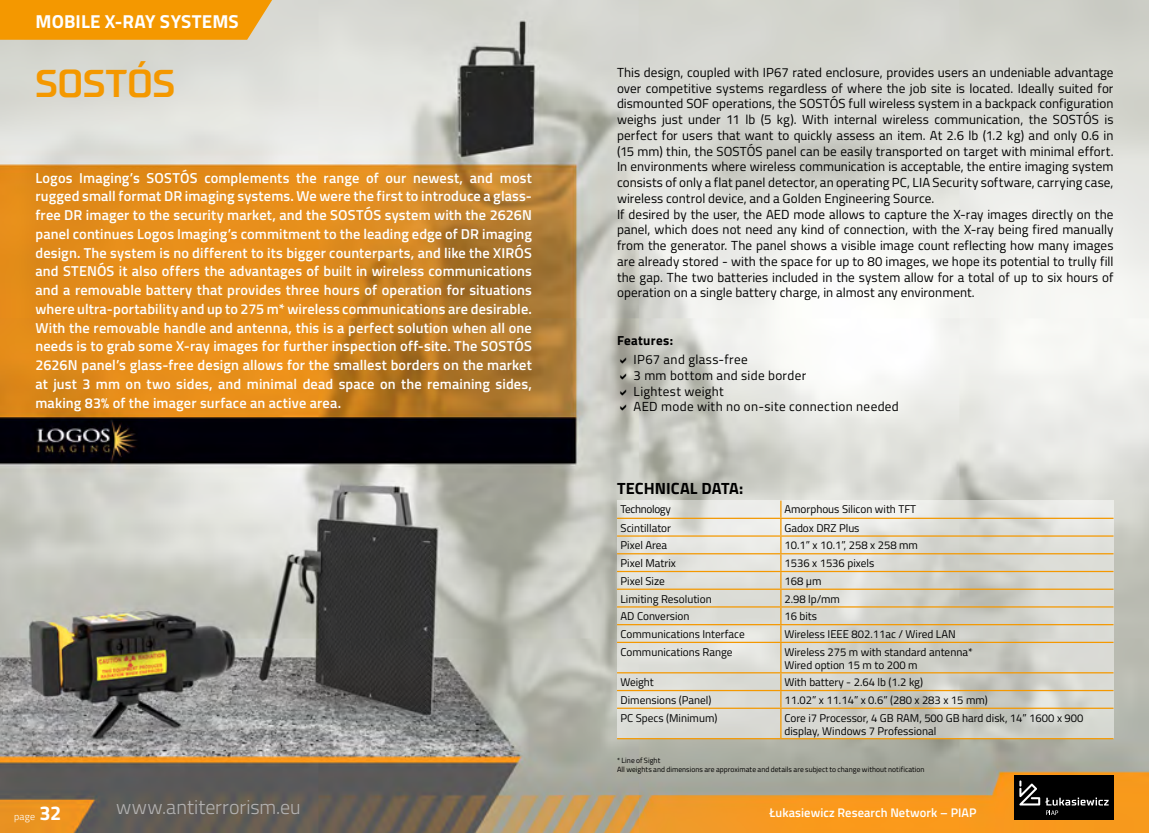
<style>
.page{position:relative;width:1149px;height:833px;background:#fff}
.page>*{position:absolute;margin:0;border:0;box-sizing:border-box;transform-origin:0 0}
.t1{font:700 38.75px "TT Supermolot";color:#f49800}
.t2{font:300 20px "Titillium Web";color:#b3b2b2}
.t3{font:700 18.75px "Titillium Web";letter-spacing:.005em;color:#fff}
.t4{font:700 16.25px "Titillium Web";color:#000}
.t5{font:600 14.38px/18.8px "Titillium Web";letter-spacing:.01em;color:#fff;text-align:justify}
.t6{font:13.12px/15.8px "Titillium Web";letter-spacing:.005em;color:#000}
.t7{font:13.12px/15.8px "Titillium Web";letter-spacing:.025em;color:#000}
.t8{font:700 13.12px "Titillium Web";letter-spacing:.025em;color:#000}
.t9{font:600 12.5px "Titillium Web";letter-spacing:.01em;color:#fff}
.t10{font:11.25px/13.5px "Titillium Web";color:#000}
.t11{font:11.25px "Titillium Web";letter-spacing:-.03em;color:#000}
.t12{font:300 10px "Titillium Web";color:#fff}
.t13{font:7.5px/9px "Titillium Web";letter-spacing:.005em;color:#000}
.s1{font-weight:700;font-size:20px}
</style>
<div class="page">
<img style="left:0;top:0;width:1148px;height:833px">
<div style="left:0;top:0;width:272px;height:40px;background:#f49800"></div>
<svg style="left:617px;top:500px;width:496px;height:238px;background:#d9d8d1"></svg>
<hr style="left:617px;top:518px;width:163px;height:1px;background:#f49800">
<hr style="left:780px;top:518px;width:333px;height:1px;background:#f49800">
<hr style="left:617px;top:535px;width:163px;height:1px;background:#f49800">
<hr style="left:780px;top:535px;width:333px;height:1px;background:#f49800">
<hr style="left:617px;top:553px;width:163px;height:1px;background:#f49800">
<hr style="left:780px;top:553px;width:333px;height:1px;background:#f49800">
<hr style="left:617px;top:571px;width:163px;height:1px;background:#f49800">
<hr style="left:780px;top:571px;width:333px;height:1px;background:#f49800">
<hr style="left:617px;top:588px;width:163px;height:2px;background:#f49800">
<hr style="left:780px;top:588px;width:333px;height:2px;background:#f49800">
<hr style="left:617px;top:606px;width:163px;height:1px;background:#f49800">
<hr style="left:780px;top:606px;width:333px;height:1px;background:#f49800">
<hr style="left:617px;top:624px;width:163px;height:1px;background:#f49800">
<hr style="left:780px;top:624px;width:333px;height:1px;background:#f49800">
<hr style="left:617px;top:642px;width:163px;height:1px;background:#f49800">
<hr style="left:780px;top:642px;width:333px;height:1px;background:#f49800">
<hr style="left:617px;top:672px;width:163px;height:1px;background:#f49800">
<hr style="left:780px;top:672px;width:333px;height:1px;background:#f49800">
<hr style="left:617px;top:690px;width:163px;height:1px;background:#f49800">
<hr style="left:780px;top:690px;width:333px;height:1px;background:#f49800">
<hr style="left:617px;top:707px;width:163px;height:2px;background:#f49800">
<hr style="left:780px;top:707px;width:333px;height:2px;background:#f49800">
<svg style="left:780px;top:500px;width:1px;height:238px"></svg>
<hr style="left:617px;top:738px;width:163px;height:1px;background:#f49800">
<hr style="left:780px;top:738px;width:333px;height:1px;background:#f49800">
<div style="left:1013px;top:775px;width:100px;height:45px;background:#000"></div>
<svg style="left:1045px;top:797px;width:63px;height:18px"></svg>
<svg style="left:1019px;top:780px;width:20px;height:25px"></svg>
<svg style="left:620px;top:357px;width:6px;height:7px"></svg>
<svg style="left:620px;top:373px;width:6px;height:6px"></svg>
<svg style="left:620px;top:389px;width:6px;height:6px"></svg>
<svg style="left:620px;top:405px;width:6px;height:6px"></svg>
<h3 class="t3" style="left:36px;top:7px;width:205px">MOBILE X-RAY SYSTEMS</h3>
<h1 class="t1" style="left:35px;top:59px;width:141px">SOSTÓS</h1>
<p class="t5" style="left:35px;top:167px;width:498px">Logos Imaging’s SOSTÓS complements the range of our newest, and most rugged small format DR imaging systems. We were the first to introduce a glass&shy;free DR imager to the security market, and the SOSTÓS system with the 2626N panel continues Logos Imaging’s commitment to the leading edge of DR imaging design. The system is no different to its bigger counterparts, and like the XIRÓS and STENÓS it also offers the advantages of built in wireless communications and a removable battery that provides three hours of operation for situations where ultra-portability and up to 275 m* wireless communications are desirable.<br>With the removable handle and antenna, this is a perfect solution when all one needs is to grab some X-ray images for further inspection off-site. The SOSTÓS 2626N panel’s glass-free design allows for the smallest borders on the market at just 3 mm on two sides, and minimal dead space on the remaining sides, making 83% of the imager surface an active area.</p>
<p class="t6" style="left:617px;top:64px;width:498px">This design, coupled with IP67 rated enclosure, provides users an undeniable advantage over competitive systems regardless of where the job site is located. Ideally suited for dismounted SOF operations, the SOSTÓS full wireless system in a backpack configuration weighs just under 11 lb (5 kg). With internal wireless communication, the SOSTÓS is perfect for users that want to quickly assess an item. At 2.6 lb (1.2 kg) and only 0.6 in (15 mm) thin, the SOSTÓS panel can be easily transported on target with minimal effort.<br>In environments where wireless communication is acceptable, the entire imaging system consists of only a flat panel detector, an operating PC, LIA Security software, carrying case, wireless control device, and a Golden Engineering Source.<br>If desired by the user, the AED mode allows to capture the X-ray images directly on the panel, which does not need any kind of connection, with the X-ray being fired manually from the generator. The panel shows a visible image count reflecting how many images are already stored - with the space for up to 80 images, we hope its potential to trully fill the gap. The two batteries included in the system allow for a total of up to six hours of operation on a single battery charge, in almost any environment.</p>
<p class="t8" style="left:617px;top:330px;width:57px">Features:</p>
<p class="t7" style="left:633px;top:351px;width:267px">IP67 and glass-free<br>3 mm bottom and side border<br>Lightest weight<br>AED mode with no on-site connection needed</p>
<p class="t4" style="left:617px;top:475px;width:128px">TECHNICAL DATA:</p>
<p class="t11" style="left:620px;top:501px;width:52px">Technology</p>
<p class="t10" style="left:784px;top:502px;width:133px">Amorphous Silicon with TFT</p>
<p class="t10" style="left:620px;top:520px;width:52px">Scintillator</p>
<p class="t10" style="left:784px;top:520px;width:77px">Gadox DRZ Plus</p>
<p class="t10" style="left:620px;top:538px;width:48px">Pixel Area</p>
<p class="t10" style="left:784px;top:538px;width:135px">10.1” x 10.1”, 258 x 258 mm</p>
<p class="t10" style="left:620px;top:556px;width:57px">Pixel Matrix</p>
<p class="t10" style="left:784px;top:556px;width:91px">1536 x 1536 pixels</p>
<p class="t10" style="left:620px;top:573px;width:46px">Pixel Size</p>
<p class="t10" style="left:784px;top:573px;width:39px">168 μm</p>
<p class="t10" style="left:620px;top:591px;width:93px">Limiting Resolution</p>
<p class="t10" style="left:784px;top:591px;width:57px">2.98 lp/mm</p>
<p class="t10" style="left:620px;top:609px;width:70px">AD Conversion</p>
<p class="t10" style="left:784px;top:609px;width:34px">16 bits</p>
<p class="t10" style="left:620px;top:627px;width:126px">Communications Interface</p>
<p class="t10" style="left:784px;top:627px;width:173px">Wireless IEEE 802.11ac / Wired LAN</p>
<p class="t10" style="left:620px;top:644px;width:113px">Communications Range</p>
<p class="t10" style="left:784px;top:644px;width:190px">Wireless 275 m with standard antenna*<br>Wired option 15 m to 200 m</p>
<p class="t10" style="left:620px;top:675px;width:35px">Weight</p>
<p class="t10" style="left:784px;top:675px;width:140px">With battery - 2.64 lb (1.2 kg)</p>
<p class="t10" style="left:620px;top:692px;width:92px">Dimensions (Panel)</p>
<p class="t10" style="left:784px;top:692px;width:205px">11.02” x 11.14” x 0.6” (280 x 283 x 15 mm)</p>
<p class="t10" style="left:620px;top:710px;width:98px">PC Specs (Minimum)</p>
<p class="t10" style="left:784px;top:710px;width:300px">Core i7 Processor, 4 GB RAM, 500 GB hard disk, 14” 1600 x 900 display, Windows 7 Professional</p>
<p class="t13" style="left:617px;top:756px;width:309px">* Line of Sight<br>All weights and dimensions are approximate and details are subject to change without notification</p>
<h2 class="t2" style="left:116px;top:792px;width:186px">www.antiterrorism.eu</h2>
<p class="t12" style="left:14px;top:809px;width:49px">page <span class="s1">32</span></p>
<p class="t9" style="left:769px;top:803px;width:209px">Łukasiewicz Research Network – PIAP</p>
</div>
